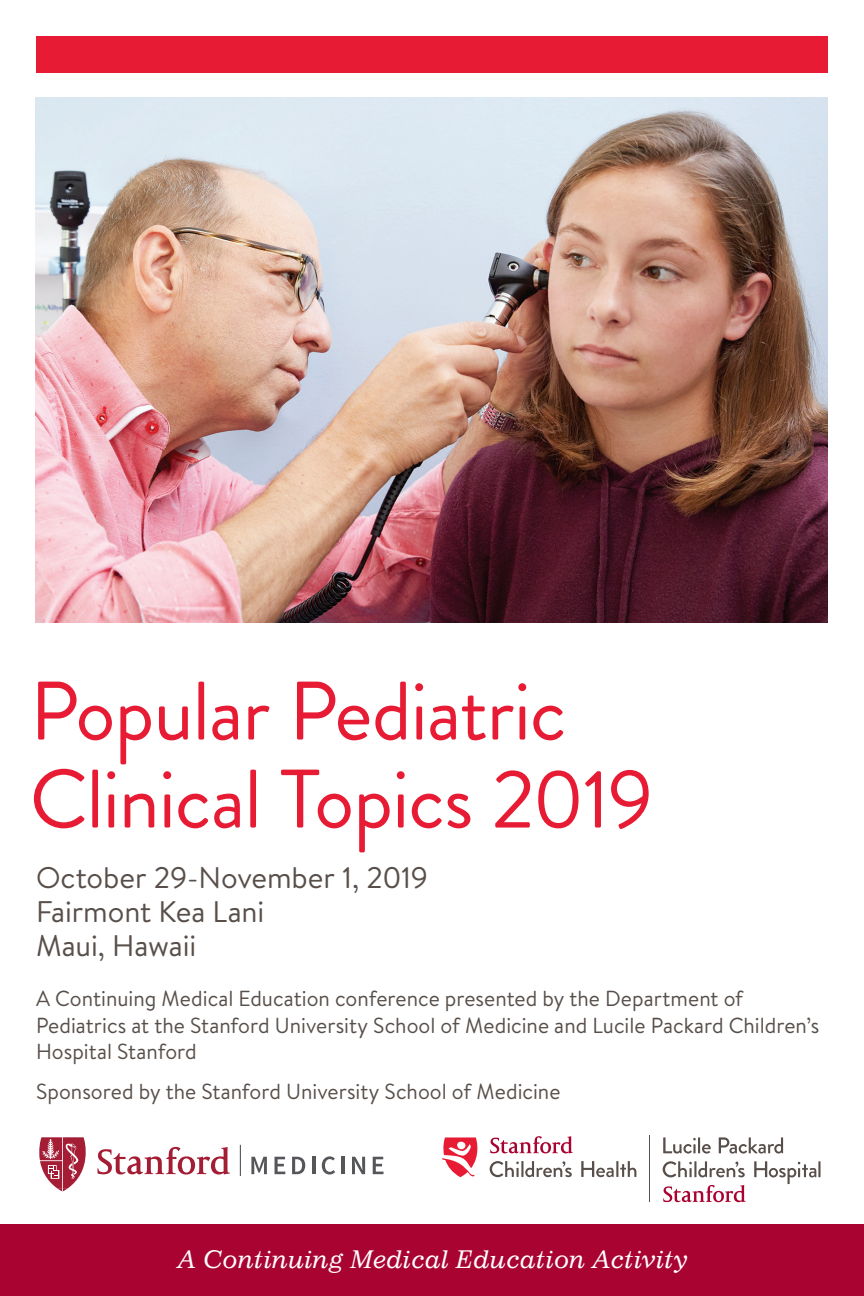
<style>
.page{position:relative;width:864px;height:1296px;background:#fff}
.page>*{position:absolute;margin:0;border:0;box-sizing:border-box;transform-origin:0 0}
.BC{font:82.8px "Brandon Grotesque";letter-spacing:-.015em;color:#e71c34}
.BC-2{font:29.8px "Brandon Text";letter-spacing:-.005em;color:#584f4a}
.CME_Mark_Center_Whit{font:italic 24.6px "Impressum LT";letter-spacing:-.005em;color:#fff}
.BC-3{font:21.8px/26.6px "Brandon Text";color:#584f4a}
</style>
<div class="page">
<img style="left:36px;top:98px;width:792px;height:524px">
<svg style="left:442px;top:1137px;width:36px;height:40px"></svg>
<hr style="left:649px;top:1136px;width:1px;height:66px;background:#584f4a">
<svg style="left:490px;top:1161px;width:82px;height:16px"></svg>
<svg style="left:581px;top:1161px;width:55px;height:16px"></svg>
<svg style="left:663px;top:1161px;width:82px;height:16px"></svg>
<svg style="left:663px;top:1137px;width:48px;height:17px"></svg>
<svg style="left:719px;top:1137px;width:64px;height:17px"></svg>
<svg style="left:754px;top:1161px;width:62px;height:23px"></svg>
<hr style="left:818px;top:1161px;width:3px;height:16px;background:#584f4a">
<svg style="left:490px;top:1136px;width:83px;height:17px"></svg>
<svg style="left:663px;top:1185px;width:83px;height:17px"></svg>
<svg style="left:251px;top:1157px;width:16px;height:17px"></svg>
<svg style="left:275px;top:1157px;width:10px;height:17px"></svg>
<svg style="left:292px;top:1157px;width:13px;height:17px"></svg>
<hr style="left:312px;top:1157px;width:3px;height:17px;background:#55565a">
<svg style="left:322px;top:1156px;width:13px;height:19px"></svg>
<hr style="left:341px;top:1157px;width:3px;height:17px;background:#55565a">
<svg style="left:352px;top:1157px;width:13px;height:17px"></svg>
<svg style="left:373px;top:1157px;width:11px;height:17px"></svg>
<svg style="left:39px;top:1137px;width:191px;height:55px"></svg>
<hr style="left:240px;top:1145px;width:1px;height:31px;background:#55565a">
<div style="left:0;top:1224px;width:864px;height:72px;background:#a90332"></div>
<div style="left:36px;top:36px;width:792px;height:37px;background:#e71c34"></div>
<p class="BC" style="left:30px;top:654px;width:538px">Popular Pediatric</p>
<p class="BC" style="left:30px;top:742px;width:625px">Clinical Topics 2019</p>
<p class="BC-2" style="left:36px;top:857px;width:393px">October 29-November 1, 2019</p>
<p class="BC-2" style="left:36px;top:892px;width:230px">Fairmont Kea Lani</p>
<p class="BC-2" style="left:36px;top:925px;width:162px">Maui, Hawaii</p>
<p class="BC-3" style="left:36px;top:985px;width:785px">A Continuing Medical Education conference presented by the Department of<br>Pediatrics at the Stanford University School of Medicine and Lucile Packard Children’s<br>Hospital Stanford</p>
<p class="BC-3" style="left:36px;top:1077px;width:526px">Sponsored by the Stanford University School of Medicine</p>
<p class="CME_Mark_Center_Whit" style="left:177px;top:1245px;width:512px">A Continuing Medical Education Activity</p>
</div>
